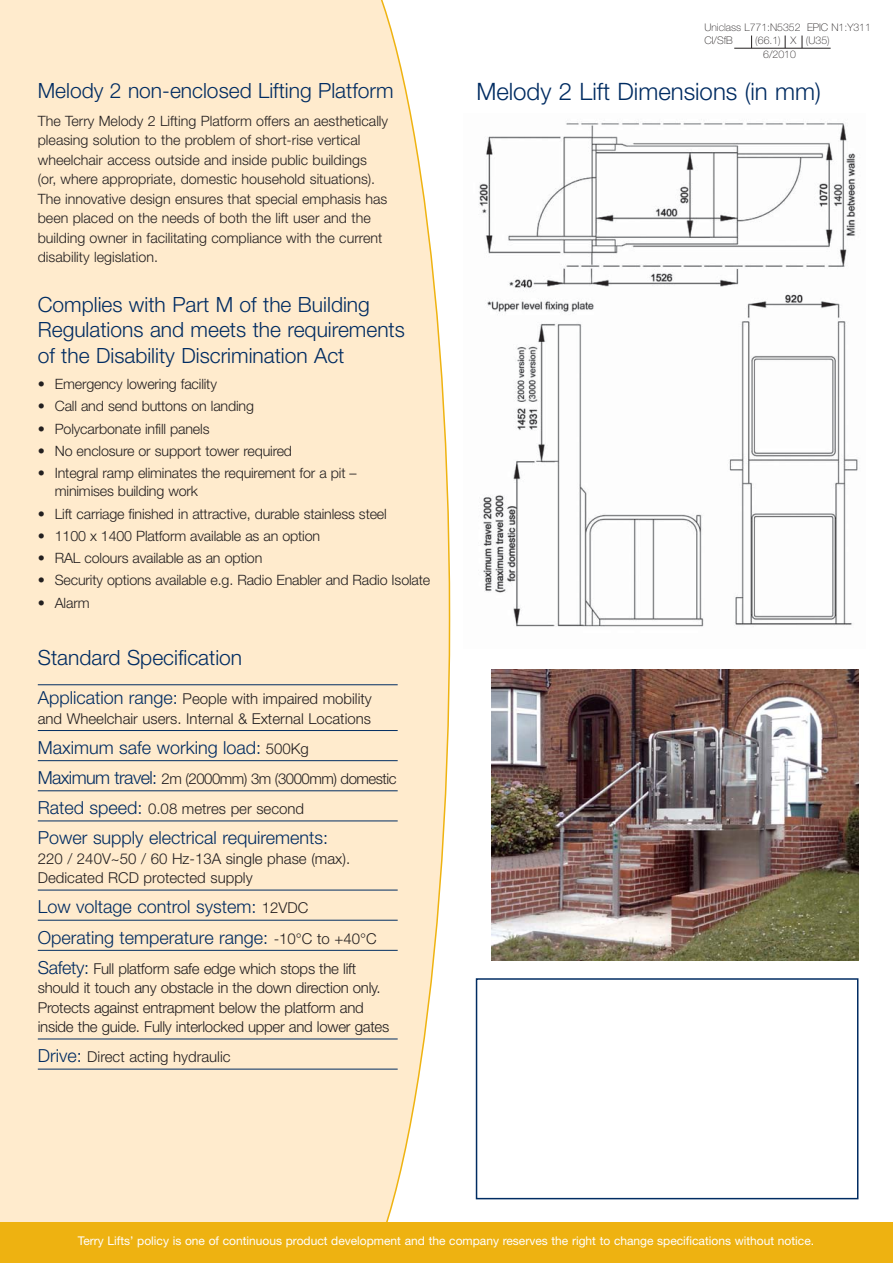
<style>
.page{position:relative;width:893px;height:1263px;background:#fff}
.page>*{position:absolute;margin:0;border:0;box-sizing:border-box;transform-origin:0 0}
.t1{font:300 24px "Helvetica Neue";color:#002c62}
.t2{font:300 21px/25.5px "Helvetica Neue";color:#002c62}
.t3{font:300 18px/30.2px "Helvetica Neue";color:#002c62}
.t4{font:300 15px/19.5px "Helvetica Neue";letter-spacing:-.015em;color:#231f20}
.t5{font:300 15px/30.2px "Helvetica Neue";letter-spacing:-.035em;color:#231f20}
.t6{font:300 14.25px/19.5px "Helvetica Neue";letter-spacing:-.01em;color:#231f20}
.t7{font:12px "Helvetica Neue";color:#fff}
.t8{font:100 10.5px/12.6px "Helvetica Neue";color:#231f20}
.s1{font-size:18px;color:#002c62}
.s2{font-size:15px;color:#231f20}
</style>
<div class="page">
<div style="left:0;top:0;width:450px;height:1222px;background:#ffebcd"></div>
<div style="left:0;top:1222px;width:893px;height:41px;background:#eeb211"></div>
<img style="left:478px;top:122px;width:380px;height:505px">
<hr style="left:38px;top:684px;width:360px;height:1px;background:#002d62">
<hr style="left:38px;top:730px;width:360px;height:1px;background:#002d62">
<hr style="left:38px;top:760px;width:360px;height:1px;background:#002d62">
<hr style="left:38px;top:790px;width:360px;height:1px;background:#002d62">
<hr style="left:38px;top:820px;width:360px;height:1px;background:#002d62">
<hr style="left:38px;top:890px;width:360px;height:1px;background:#002d62">
<hr style="left:38px;top:920px;width:360px;height:1px;background:#002d62">
<hr style="left:38px;top:950px;width:360px;height:1px;background:#002d62">
<hr style="left:38px;top:1038px;width:360px;height:1px;background:#002d62">
<hr style="left:38px;top:1069px;width:360px;height:1px;background:#002d62">
<svg style="left:802px;top:36px;width:1px;height:12px"></svg>
<svg style="left:785px;top:36px;width:1px;height:12px"></svg>
<svg style="left:751px;top:36px;width:1px;height:12px"></svg>
<hr style="left:734px;top:48px;width:97px;height:1px;background:#231f20">
<img style="left:492px;top:670px;width:366px;height:290px">
<div style="left:476px;top:978px;width:382px;height:221px;border:2px solid #002c62"></div>
<p class="t8" style="left:704px;top:22px;width:168px">Uniclass L771:N5352 EPIC N1:Y311<br>CI/SfB</p>
<p class="t8" style="left:763px;top:34px;width:68px;line-height:14.7px;text-indent:-8px">(66.1) X (U35)<br>6/2010</p>
<h2 class="t2" style="left:38px;top:79px;width:357px">Melody 2 non-enclosed Lifting Platform</h2>
<h1 class="t1" style="left:476px;top:83px;width:346px">Melody 2 Lift Dimensions (in mm)</h1>
<p class="t6" style="left:38px;top:112px;width:352px">The Terry Melody 2 Lifting Platform offers an aesthetically pleasing solution to the problem of short-rise vertical wheelchair access outside and inside public buildings (or, where appropriate, domestic household situations).<br>The innovative design ensures that special emphasis has been placed on the needs of both the lift user and the building owner in facilitating compliance with the current disability legislation.</p>
<h2 class="t2" style="left:38px;top:293px;width:369px">Complies with Part M of the Building<br>Regulations and meets the requirements of the Disability Discrimination Act</h2>
<p class="t6" style="left:38px;top:376px;width:181px">• Emergency lowering facility</p>
<p class="t6" style="left:38px;top:398px;width:218px">• Call and send buttons on landing</p>
<p class="t6" style="left:38px;top:420px;width:173px">• Polycarbonate infill panels</p>
<p class="t6" style="left:38px;top:442px;width:256px">• No enclosure or support tower required</p>
<p class="t6" style="left:55px;top:465px;width:303px;line-height:18px;text-indent:-17px">• Integral ramp eliminates the requirement for a pit – minimises building work</p>
<p class="t6" style="left:38px;top:505px;width:350px">• Lift carriage finished in attractive, durable stainless steel</p>
<p class="t6" style="left:38px;top:527px;width:284px">• 1100 x 1400 Platform available as an option</p>
<p class="t6" style="left:38px;top:549px;width:226px">• RAL colours available as an option</p>
<p class="t6" style="left:38px;top:572px;width:394px">• Security options available e.g. Radio Enabler and Radio Isolate</p>
<p class="t6" style="left:38px;top:594px;width:53px">• Alarm</p>
<h2 class="t2" style="left:38px;top:647px;width:206px">Standard Specification</h2>
<p class="t4" style="left:38px;top:691px;width:336px"><span class="s1">Application range:</span> People with impaired mobility and Wheelchair users. Internal &amp; External Locations</p>
<p class="t3" style="left:38px;top:734px;width:273px">Maximum safe working load: <span class="s2">500Kg</span></p>
<p class="t5" style="left:38px;top:765px;width:360px"><span class="s1">Maximum travel:</span> 2m (2000mm) 3m (3000mm) domestic<br><span class="s1">Rated speed:</span> 0.08 metres per second</p>
<p class="t3" style="left:38px;top:824px;width:292px">Power supply electrical requirements:</p>
<p class="t4" style="left:38px;top:850px;width:314px">220 / 240V~50 / 60 Hz-13A single phase (max).<br>Dedicated RCD protected supply</p>
<p class="t3" style="left:38px;top:894px;width:340px">Low voltage control system: <span class="s2">12VDC<br></span>Operating temperature range: <span class="s2">-10°C to +40°C</span></p>
<p class="t4" style="left:38px;top:960px;width:353px"><span class="s1">Safety:</span> Full platform safe edge which stops the lift should it touch any obstacle in the down direction only.<br>Protects against entrapment below the platform and inside the guide. Fully interlocked upper and lower gates</p>
<p class="t4" style="left:38px;top:1049px;width:194px"><span class="s1">Drive:</span> Direct acting hydraulic</p>
<p class="t7" style="left:78px;top:1236px;width:738px">Terry Lifts’ policy is one of continuous product development and the company reserves the right to change specifications without notice.</p>
</div>
